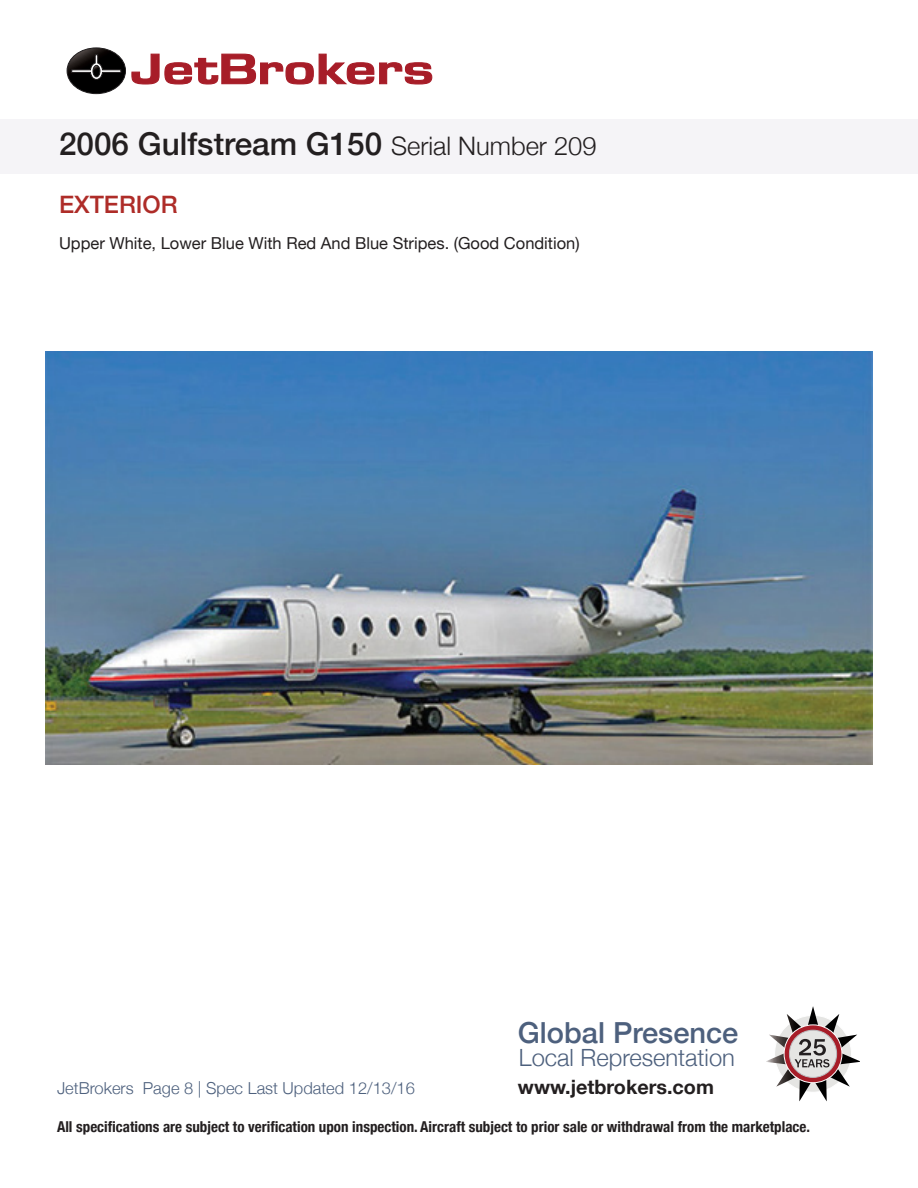
<style>
.page{position:relative;width:918px;height:1188px;background:#fff}
.page>*{position:absolute;margin:0;border:0;box-sizing:border-box;transform-origin:0 0}
.t1{font:500 31.5px "Helvetica Neue";color:#231f20}
.t2{font:500 29.1px "Helvetica Neue";color:#4d607d}
.t3{font:500 24px "Helvetica Neue";color:#ae2c28}
.t4{font:300 23.7px "Helvetica Neue";color:#4d607d}
.t5{font:700 19.8px "Helvetica Neue";color:#231f20}
.t6{font:16.5px "Helvetica Neue";color:#231f20}
.t7{font:300 16.5px "Helvetica Neue";color:#4d607d}
.t8{font:700 condensed 15px "Helvetica Neue";color:#231f20}
.s1{font-weight:300;font-size:25.5px}
</style>
<div class="page">
<div style="left:0;top:119px;width:918px;height:54px;background:#f5f4f7"></div>
<svg style="left:66px;top:47px;width:367px;height:48px"></svg>
<img style="left:46px;top:352px;width:826px;height:412px">
<svg style="left:766px;top:1006px;width:94px;height:95px"></svg>
<p class="t1" style="left:59px;top:119px;width:539px">2006 Gulfstream G150 <span class="s1">Serial Number 209</span></p>
<p class="t3" style="left:59px;top:185px;width:120px">EXTERIOR</p>
<p class="t6" style="left:59px;top:231px;width:522px">Upper White, Lower Blue With Red And Blue Stripes. (Good Condition)</p>
<p class="t2" style="left:518px;top:1009px;width:222px">Global Presence</p>
<p class="t4" style="left:519px;top:1038px;width:217px">Local Representation</p>
<p class="t7" style="left:57px;top:1075px;width:359px">JetBrokers Page 8 | Spec Last Updated 12/13/16</p>
<p class="t5" style="left:518px;top:1072px;width:197px">www.jetbrokers.com</p>
<p class="t8" style="left:57px;top:1114px;width:755px">All specifications are subject to verification upon inspection. Aircraft subject to prior sale or withdrawal from the marketplace.</p>
</div>
